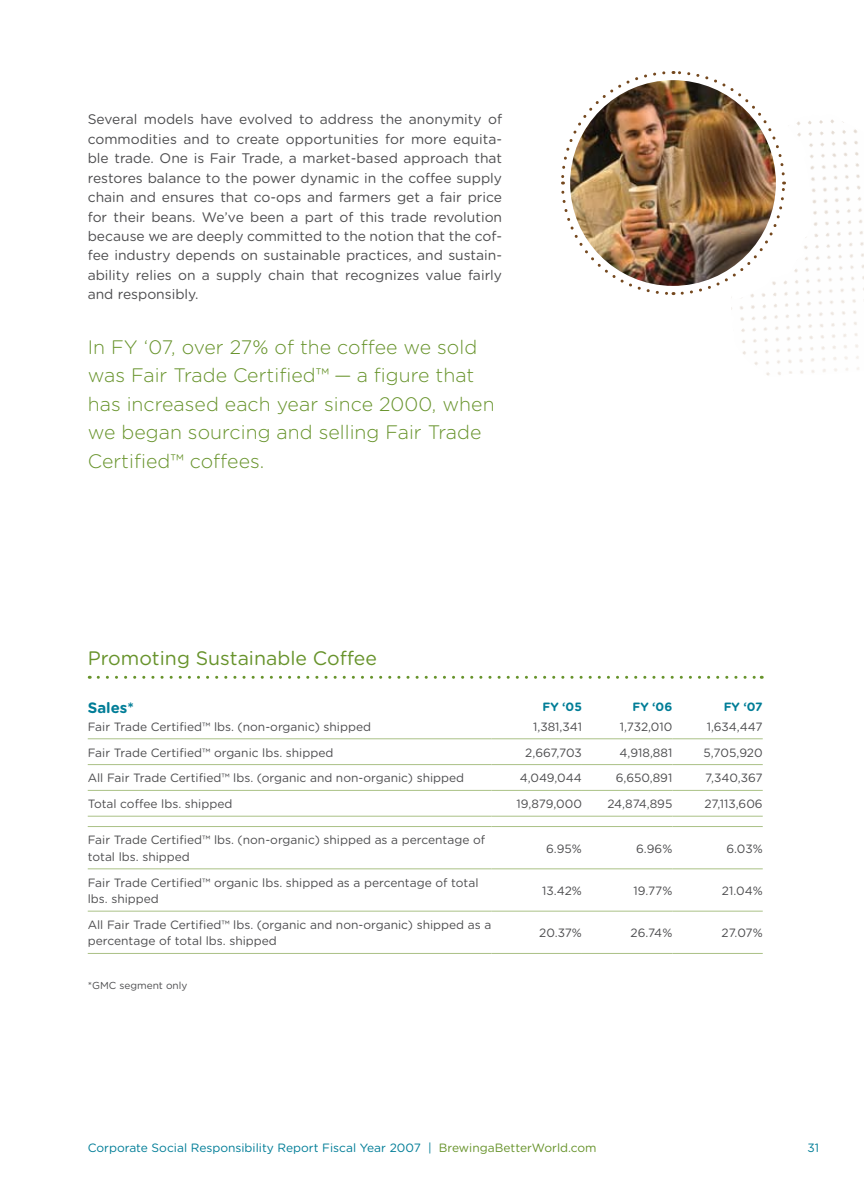
<style>
.page{position:relative;width:864px;height:1188px;background:#fff}
.page>*{position:absolute;margin:0;border:0;box-sizing:border-box;transform-origin:0 0}
.t1{font:300 19.5px/28.5px "Gotham Rounded";letter-spacing:.005em;color:#67932b}
.t2{font:19.5px "Gotham Rounded";color:#67932b}
.t3{font:700 15px "Gotham Rounded";color:#007d97}
.t4{font:13.8px/19.5px "Gotham Rounded";color:#4d4d4f;text-align:justify}
.t5{font:12px/16.5px "Gotham Rounded";color:#4d4d4f}
.t6{font:12px "Gotham Rounded";color:#007d97}
.t7{font:700 12px "Gotham Rounded";color:#007d97}
.t8{font:10.2px "Gotham Rounded";color:#4d4d4f}
.s1{color:#67932b}
</style>
<div class="page">
<svg style="left:98px;top:676px;width:664px;height:3px"></svg>
<hr style="left:88px;top:738px;width:404px;height:1px;background:#aac186">
<hr style="left:492px;top:738px;width:90px;height:1px;background:#aac186">
<hr style="left:582px;top:738px;width:90px;height:1px;background:#aac186">
<hr style="left:672px;top:738px;width:91px;height:1px;background:#aac186">
<hr style="left:88px;top:764px;width:404px;height:1px;background:#aac186">
<hr style="left:492px;top:764px;width:90px;height:1px;background:#aac186">
<hr style="left:582px;top:764px;width:90px;height:1px;background:#aac186">
<hr style="left:672px;top:764px;width:91px;height:1px;background:#aac186">
<hr style="left:88px;top:790px;width:404px;height:1px;background:#aac186">
<hr style="left:492px;top:790px;width:90px;height:1px;background:#aac186">
<hr style="left:582px;top:790px;width:90px;height:1px;background:#aac186">
<hr style="left:672px;top:790px;width:91px;height:1px;background:#aac186">
<hr style="left:88px;top:816px;width:404px;height:1px;background:#aac186">
<hr style="left:492px;top:816px;width:90px;height:1px;background:#aac186">
<hr style="left:582px;top:816px;width:90px;height:1px;background:#aac186">
<hr style="left:672px;top:816px;width:91px;height:1px;background:#aac186">
<hr style="left:88px;top:826px;width:404px;height:1px;background:#aac186">
<hr style="left:492px;top:826px;width:90px;height:1px;background:#aac186">
<hr style="left:582px;top:826px;width:90px;height:1px;background:#aac186">
<hr style="left:672px;top:826px;width:91px;height:1px;background:#aac186">
<hr style="left:88px;top:868px;width:404px;height:1px;background:#aac186">
<hr style="left:492px;top:868px;width:90px;height:1px;background:#aac186">
<hr style="left:582px;top:868px;width:90px;height:1px;background:#aac186">
<hr style="left:672px;top:868px;width:91px;height:1px;background:#aac186">
<hr style="left:88px;top:911px;width:404px;height:1px;background:#aac186">
<hr style="left:492px;top:911px;width:90px;height:1px;background:#aac186">
<hr style="left:582px;top:911px;width:90px;height:1px;background:#aac186">
<hr style="left:672px;top:911px;width:91px;height:1px;background:#aac186">
<hr style="left:88px;top:953px;width:404px;height:1px;background:#aac186">
<hr style="left:492px;top:953px;width:90px;height:1px;background:#aac186">
<hr style="left:582px;top:953px;width:90px;height:1px;background:#aac186">
<hr style="left:672px;top:953px;width:91px;height:1px;background:#aac186">
<img style="left:561px;top:71px;width:200px;height:225px">
<img style="left:731px;top:115px;width:133px;height:261px">
<p class="t4" style="left:88px;top:109px;width:416px">Several models have evolved to address the anonymity of commodities and to create opportunities for more equita&shy;ble trade. One is Fair Trade, a market-based approach that restores balance to the power dynamic in the coffee supply chain and ensures that co-ops and farmers get a fair price for their beans. We’ve been a part of this trade revolution because we are deeply committed to the notion that the cof&shy;fee industry depends on sustainable practices, and sustain&shy;ability relies on a supply chain that recognizes value fairly and responsibly.</p>
<h1 class="t1" style="left:88px;top:332px;width:408px">In FY ‘07, over 27% of the coffee we sold was Fair Trade Certified™ — a figure that has increased each year since 2000, when we began sourcing and selling Fair Trade Certified™ coffees.</h1>
<h1 class="t2" style="left:88px;top:645px;width:291px">Promoting Sustainable Coffee</h1>
<p class="t3" style="left:88px;top:697px;width:48px">Sales*</p>
<p class="t7" style="left:543px;top:698px;width:41px">FY ‘05</p>
<p class="t7" style="left:633px;top:698px;width:41px">FY ‘06</p>
<p class="t7" style="left:724px;top:698px;width:41px">FY ‘07</p>
<p class="t5" style="left:88px;top:718px;width:285px">Fair Trade Certified™ lbs. (non-organic) shipped</p>
<p class="t5" style="left:533px;top:718px;width:50px">1,381,341</p>
<p class="t5" style="left:620px;top:718px;width:54px">1,732,010</p>
<p class="t5" style="left:707px;top:718px;width:58px">1,634,447</p>
<p class="t5" style="left:88px;top:743px;width:247px">Fair Trade Certified™ organic lbs. shipped</p>
<p class="t5" style="left:525px;top:743px;width:58px">2,667,703</p>
<p class="t5" style="left:619px;top:743px;width:54px">4,918,881</p>
<p class="t5" style="left:704px;top:743px;width:61px">5,705,920</p>
<p class="t5" style="left:88px;top:769px;width:378px">All Fair Trade Certified™ lbs. (organic and non-organic) shipped</p>
<p class="t5" style="left:520px;top:769px;width:64px">4,049,044</p>
<p class="t5" style="left:616px;top:769px;width:58px">6,650,891</p>
<p class="t5" style="left:705px;top:769px;width:59px">7,340,367</p>
<p class="t5" style="left:88px;top:795px;width:146px">Total coffee lbs. shipped</p>
<p class="t5" style="left:517px;top:795px;width:67px">19,879,000</p>
<p class="t5" style="left:607px;top:795px;width:66px">24,874,895</p>
<p class="t5" style="left:704px;top:795px;width:60px">27,113,606</p>
<p class="t5" style="left:88px;top:831px;width:399px">Fair Trade Certified™ lbs. (non-organic) shipped as a percentage of total lbs. shipped</p>
<p class="t5" style="left:546px;top:839px;width:37px">6.95%</p>
<p class="t5" style="left:636px;top:839px;width:38px">6.96%</p>
<p class="t5" style="left:726px;top:839px;width:38px">6.03%</p>
<p class="t5" style="left:88px;top:874px;width:392px">Fair Trade Certified™ organic lbs. shipped as a percentage of total lbs. shipped</p>
<p class="t5" style="left:542px;top:882px;width:41px">13.42%</p>
<p class="t5" style="left:633px;top:882px;width:40px">19.77%</p>
<p class="t5" style="left:722px;top:882px;width:42px">21.04%</p>
<p class="t5" style="left:88px;top:916px;width:405px">All Fair Trade Certified™ lbs. (organic and non-organic) shipped as a percentage of total lbs. shipped</p>
<p class="t5" style="left:539px;top:924px;width:44px">20.37%</p>
<p class="t5" style="left:631px;top:924px;width:43px">26.74%</p>
<p class="t5" style="left:722px;top:924px;width:43px">27.07%</p>
<p class="t8" style="left:88px;top:979px;width:101px">*GMC segment only</p>
<p class="t6" style="left:88px;top:1140px;width:510px">Corporate Social Responsibility Report Fiscal Year 2007 | <span class="s1">BrewingaBetterWorld.com</span></p>
<p class="t6" style="left:808px;top:1140px;width:13px">31</p>
</div>
